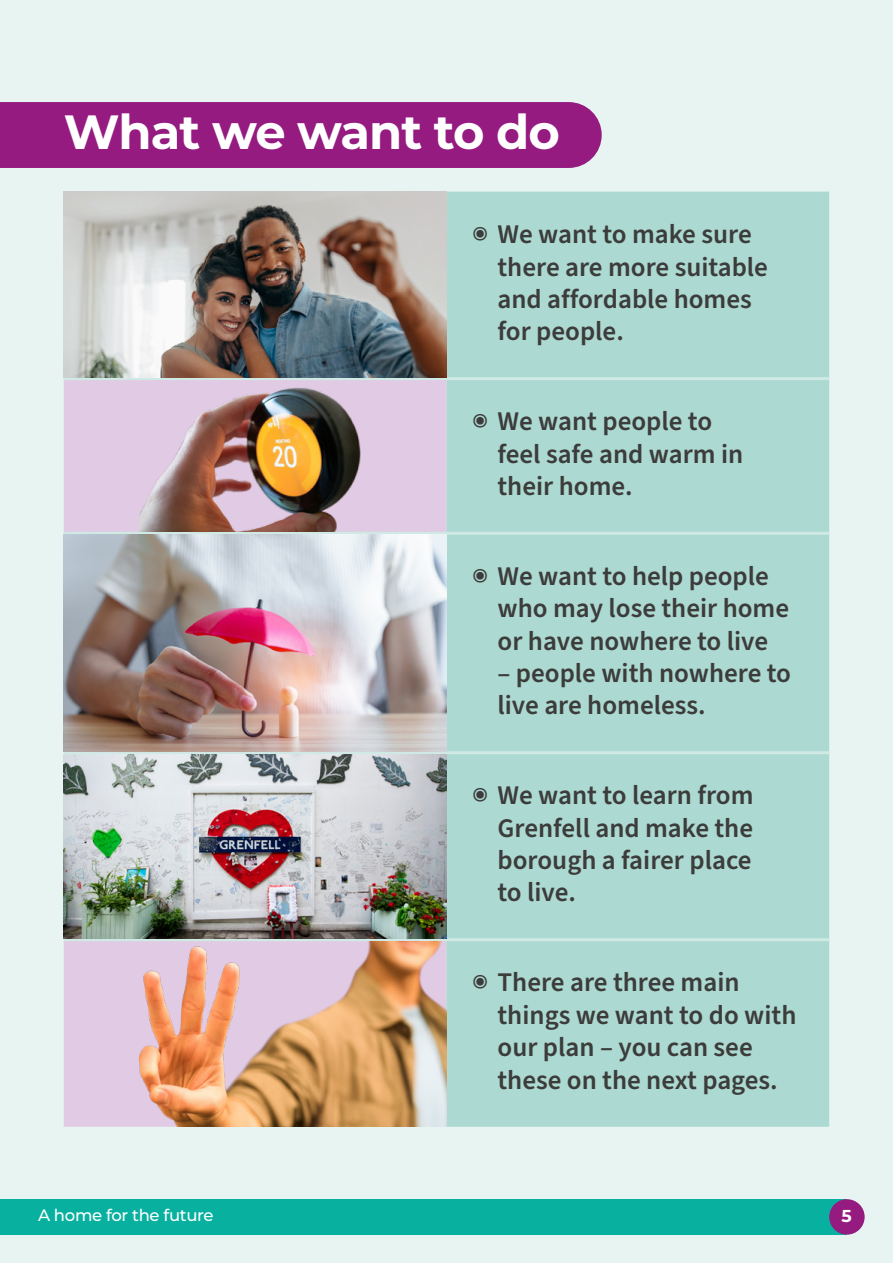
<style>
.page{position:relative;width:893px;height:1263px;background:#e8f4f2}
.page>*{position:absolute;margin:0;border:0;box-sizing:border-box;transform-origin:0 0}
.Introduction{font:700 48px "Montserrat";letter-spacing:-.02em;color:#fff}
.Easy_Read_Text{font:600 27px/32.4px "Source Sans Pro";color:#3c3c3b}
.t1{font:700 17.25px "Montserrat";color:#fff}
.t2{font:500 16.5px "Montserrat";letter-spacing:-.02em;color:#fff}
.s1{font-weight:400}
</style>
<div class="page">
<div style="left:0;top:102px;width:602px;height:66px;background:#951b81"></div>
<div style="left:64px;top:380px;width:382px;height:747px;background:#e1cae3"></div>
<div style="left:446px;top:192px;width:383px;height:935px;background:#acd9d1"></div>
<hr style="left:64px;top:377px;width:382px;height:3px;background:#d0e9e4">
<hr style="left:446px;top:377px;width:383px;height:3px;background:#d0e9e4">
<hr style="left:64px;top:532px;width:382px;height:3px;background:#d0e9e4">
<hr style="left:446px;top:532px;width:383px;height:3px;background:#d0e9e4">
<hr style="left:64px;top:751px;width:382px;height:3px;background:#d0e9e4">
<hr style="left:446px;top:751px;width:383px;height:3px;background:#d0e9e4">
<hr style="left:64px;top:938px;width:382px;height:3px;background:#d0e9e4">
<hr style="left:446px;top:938px;width:383px;height:3px;background:#d0e9e4">
<img style="left:64px;top:192px;width:382px;height:185px">
<img style="left:139px;top:380px;width:284px;height:152px">
<img style="left:64px;top:535px;width:382px;height:216px">
<img style="left:64px;top:754px;width:382px;height:184px">
<img style="left:133px;top:941px;width:313px;height:186px">
<div style="left:0;top:1199px;width:847px;height:35px;background:#08b0a0"></div>
<div style="left:829px;top:1199px;width:36px;height:35px;background:#951b81;border-radius:50%"></div>
<h2 class="Introduction" style="left:64px;top:97px;width:497px">What we want to do</h2>
<p class="Easy_Read_Text" style="left:497px;top:219px;width:272px;text-indent:-26px"><span class="s1">◉</span> We want to make sure there are more suitable and affordable homes for people.</p>
<p class="Easy_Read_Text" style="left:497px;top:406px;width:247px;text-indent:-26px"><span class="s1">◉</span> We want people to feel safe and warm in their home.</p>
<p class="Easy_Read_Text" style="left:497px;top:560px;width:293px;text-indent:-26px"><span class="s1">◉</span> We want to help people who may lose their home or have nowhere to live</p>
<p class="Easy_Read_Text" style="left:497px;top:658px;width:295px">– people with nowhere to live are homeless.</p>
<p class="Easy_Read_Text" style="left:497px;top:780px;width:258px;text-align:justify;text-indent:-26px"><span class="s1">◉</span> We want to learn from Grenfell and make the borough a fairer place to live.</p>
<p class="Easy_Read_Text" style="left:497px;top:967px;width:300px;text-indent:-26px"><span class="s1">◉</span> There are three main things we want to do with our plan – you can see these on the next pages.</p>
<p class="t2" style="left:38px;top:1204px;width:177px">A home for the future</p>
<p class="t1" style="left:842px;top:1204px;width:12px">5</p>
</div>
